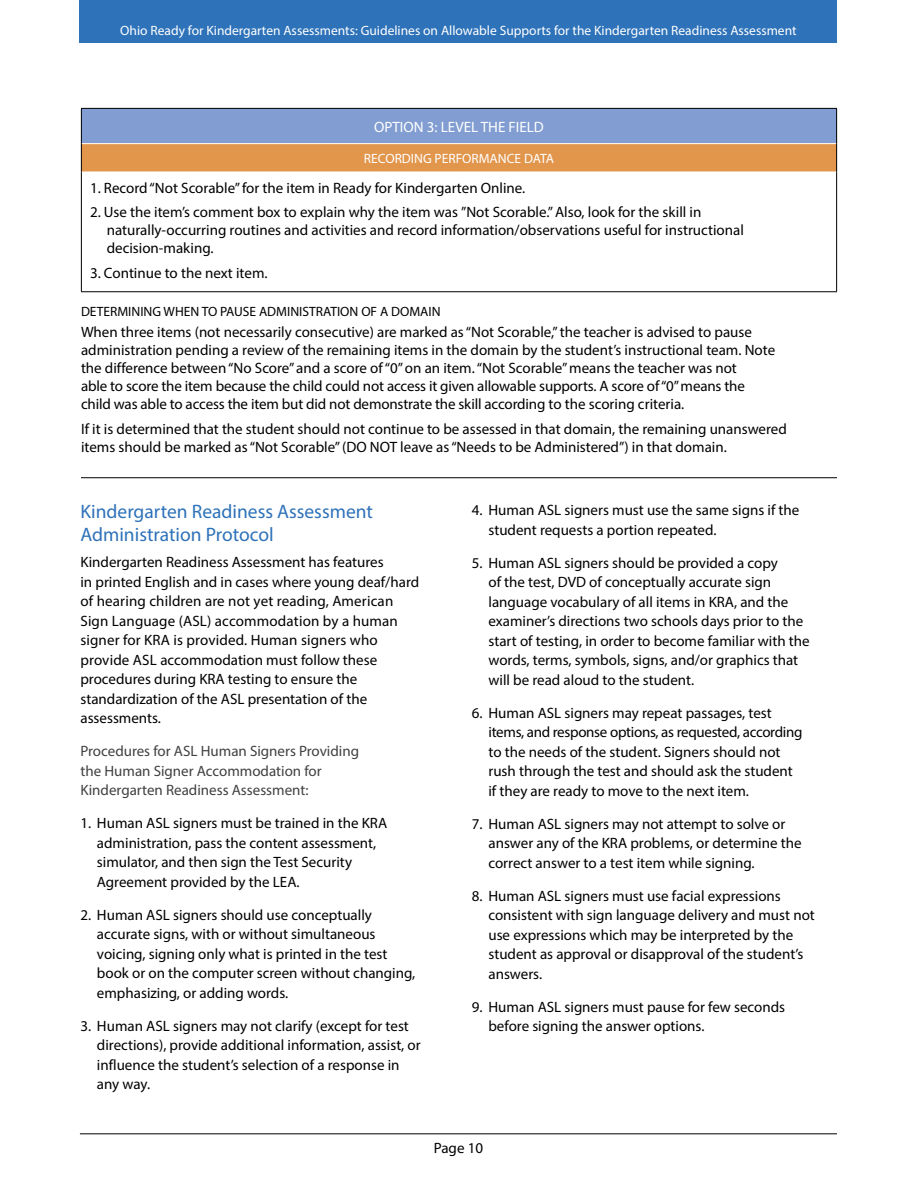
<style>
.page{position:relative;width:918px;height:1188px;background:#fff}
.page>*{position:absolute;margin:0;border:0;box-sizing:border-box;transform-origin:0 0}
.t1{font:19.5px/22.5px "Myriad Pro";color:#2e72b9}
.t2{font:15px/19.5px "Myriad Pro";color:#000}
.t3{font:15px/19.5px "Myriad Pro";color:#414042}
.t4{font:15px "Myriad Pro";color:#fff}
.t5{font:13.5px "Myriad Pro";color:#fff}
.t6{font:13.5px "Myriad Pro";color:#000}
</style>
<div class="page">
<hr style="left:80px;top:1133px;width:757px;height:1px;background:#000">
<div style="left:80px;top:0;width:757px;height:43px;background:#2e72b9"></div>
<div style="left:81px;top:108px;width:756px;height:36px;background:#819dd1"></div>
<div style="left:81px;top:144px;width:756px;height:28px;background:#e2964c"></div>
<hr style="left:82px;top:143px;width:754px;height:1px;background:#fff">
<hr style="left:81px;top:109px;width:1px;height:35px;background:#000">
<svg style="left:81px;top:144px;width:1px;height:28px"></svg>
<hr style="left:81px;top:108px;width:756px;height:1px;background:#000">
<hr style="left:836px;top:109px;width:1px;height:35px;background:#000">
<svg style="left:836px;top:144px;width:1px;height:28px"></svg>
<hr style="left:81px;top:172px;width:1px;height:119px;background:#000">
<hr style="left:836px;top:172px;width:1px;height:119px;background:#000">
<hr style="left:81px;top:291px;width:756px;height:1px;background:#000">
<hr style="left:81px;top:477px;width:756px;height:1px;background:#000">
<p class="t5" style="left:120px;top:22px;width:678px">Ohio Ready for Kindergarten Assessments: Guidelines on Allowable Supports for the Kindergarten Readiness Assessment</p>
<p class="t4" style="left:374px;top:118px;width:171px">OPTION 3: LEVEL THE FIELD</p>
<p class="t5" style="left:364px;top:150px;width:192px">RECORDING PERFORMANCE DATA</p>
<p class="t2" style="left:90px;top:178px;width:437px">1. Record “Not Scorable” for the item in Ready for Kindergarten Online.</p>
<p class="t2" style="left:107px;top:203px;width:639px;line-height:18px;text-indent:-17px">2. Use the item’s comment box to explain why the item was ”Not Scorable.” Also, look for the skill in naturally-occurring routines and activities and record information/observations useful for instructional decision-making.</p>
<p class="t2" style="left:90px;top:263px;width:179px">3. Continue to the next item.</p>
<p class="t6" style="left:81px;top:303px;width:361px">DETERMINING WHEN TO PAUSE ADMINISTRATION OF A DOMAIN</p>
<p class="t2" style="left:81px;top:323px;width:696px;line-height:18px">When three items (not necessarily consecutive) are marked as “Not Scorable,” the teacher is advised to pause administration pending a review of the remaining items in the domain by the student’s instructional team. Note the difference between “No Score” and a score of “0” on an item. “Not Scorable” means the teacher was not<br>able to score the item because the child could not access it given allowable supports. A score of “0” means the child was able to access the item but did not demonstrate the skill according to the scoring criteria.</p>
<p class="t2" style="left:81px;top:419px;width:707px;line-height:18px">If it is determined that the student should not continue to be assessed in that domain, the remaining unanswered items should be marked as “Not Scorable” (DO NOT leave as “Needs to be Administered”) in that domain.</p>
<h1 class="t1" style="left:80px;top:500px;width:294px">Kindergarten Readiness Assessment<br>Administration Protocol</h1>
<p class="t2" style="left:80px;top:552px;width:340px">Kindergarten Readiness Assessment has features<br>in printed English and in cases where young deaf/hard of hearing children are not yet reading, American Sign Language (ASL) accommodation by a human signer for KRA is provided. Human signers who provide ASL accommodation must follow these procedures during KRA testing to ensure the standardization of the ASL presentation of the assessments.</p>
<p class="t3" style="left:80px;top:741px;width:280px">Procedures for ASL Human Signers Providing the Human Signer Accommodation for<br>Kindergarten Readiness Assessment:</p>
<p class="t2" style="left:97px;top:813px;width:292px;text-indent:-16px">1. Human ASL signers must be trained in the KRA administration, pass the content assessment, simulator, and then sign the Test Security Agreement provided by the LEA.</p>
<p class="t2" style="left:97px;top:905px;width:320px;text-indent:-16px">2. Human ASL signers should use conceptually accurate signs, with or without simultaneous voicing, signing only what is printed in the test book or on the computer screen without changing, emphasizing, or adding words.</p>
<p class="t2" style="left:97px;top:1016px;width:325px;text-indent:-16px">3. Human ASL signers may not clarify (except for test directions), provide additional information, assist, or influence the student’s selection of a response in any way.</p>
<p class="t2" style="left:488px;top:500px;width:312px;text-indent:-16px">4. Human ASL signers must use the same signs if the student requests a portion repeated.</p>
<p class="t2" style="left:488px;top:553px;width:323px;text-indent:-16px">5. Human ASL signers should be provided a copy<br>of the test, DVD of conceptually accurate sign language vocabulary of all items in KRA, and the examiner’s directions two schools days prior to the start of testing, in order to become familiar with the words, terms, symbols, signs, and/or graphics that will be read aloud to the student.</p>
<p class="t2" style="left:488px;top:703px;width:316px;text-indent:-16px">6. Human ASL signers may repeat passages, test items, and response options, as requested, according to the needs of the student. Signers should not rush through the test and should ask the student if they are ready to move to the next item.</p>
<p class="t2" style="left:488px;top:814px;width:315px;text-indent:-16px">7. Human ASL signers may not attempt to solve or answer any of the KRA problems, or determine the correct answer to a test item while signing.</p>
<p class="t2" style="left:488px;top:886px;width:328px;text-indent:-16px">8. Human ASL signers must use facial expressions consistent with sign language delivery and must not use expressions which may be interpreted by the student as approval or disapproval of the student’s answers.</p>
<p class="t2" style="left:488px;top:997px;width:298px;text-indent:-16px">9. Human ASL signers must pause for few seconds before signing the answer options.</p>
<p class="t2" style="left:434px;top:1138px;width:51px">Page 10</p>
</div>
